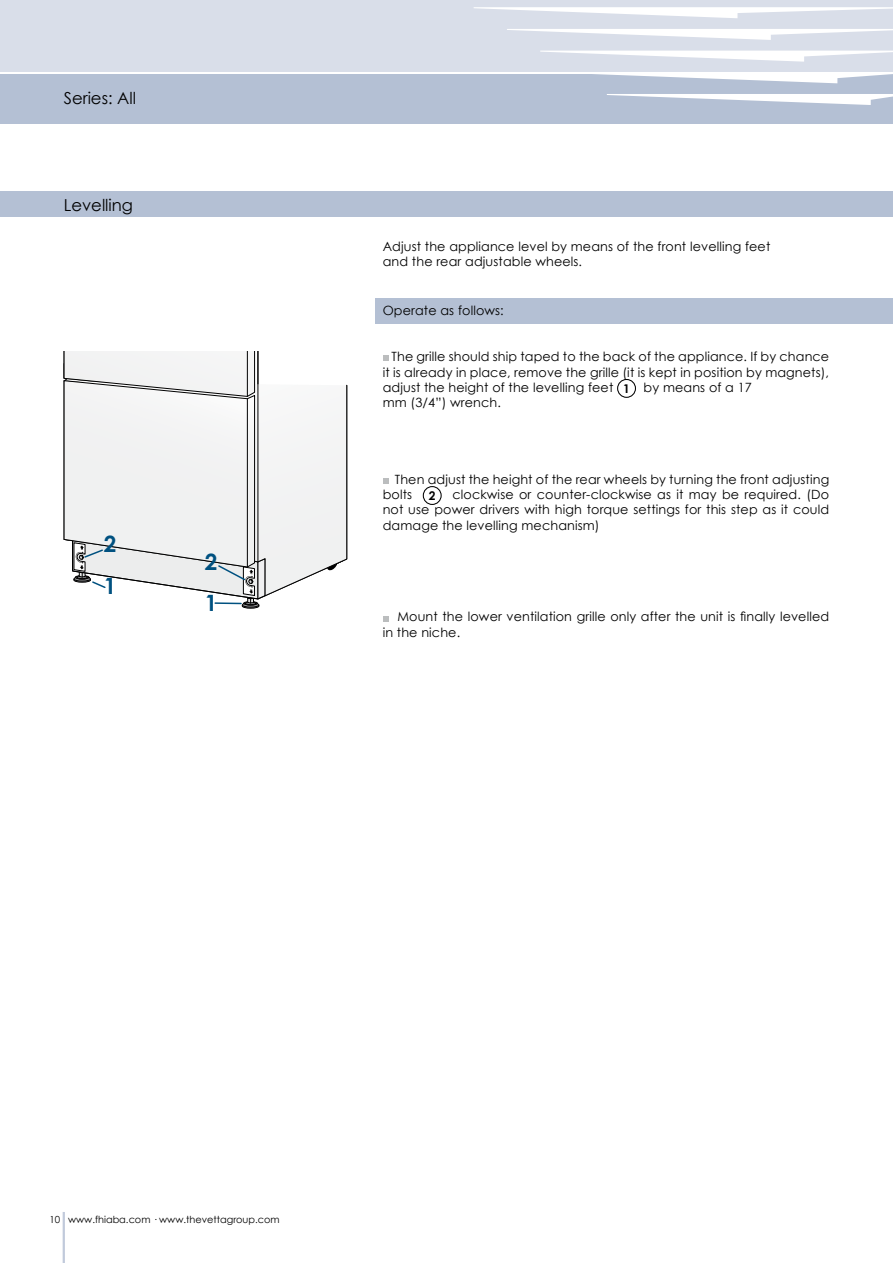
<style>
.page{position:relative;width:893px;height:1263px;background:#fff}
.page>*{position:absolute;margin:0;border:0;box-sizing:border-box;transform-origin:0 0}
.t1{font:700 22.5px "Century Gothic";color:#005180}
.t2{font:16.5px "Century Gothic";color:#000}
.t3{font:12.75px/15.3px "Century Gothic";letter-spacing:.01em;color:#000}
.t4{font:700 12px "Century Gothic";color:#000}
.t5{font:9.75px "Century Gothic";color:#000}
</style>
<div class="page">
<div style="left:0;top:0;width:893px;height:72px;background:#d9dee9"></div>
<div style="left:0;top:72px;width:893px;height:51px;background:#b4c0d4"></div>
<hr style="left:0;top:72px;width:893px;height:1px;background:#fff">
<svg style="left:474px;top:7px;width:419px;height:98px"></svg>
<hr style="left:63px;top:1212px;width:2px;height:51px;background:#c1cadb">
<div style="left:0;top:191px;width:893px;height:26px;background:#b4c0d4"></div>
<svg style="left:265px;top:384px;width:82px;height:212px"></svg>
<svg style="left:64px;top:351px;width:201px;height:258px"></svg>
<hr style="left:258px;top:351px;width:1px;height:211px;background:#000">
<div style="left:376px;top:299px;width:517px;height:25px;background:#b4c0d4"></div>
<svg style="left:383px;top:356px;width:5px;height:5px"></svg>
<div style="left:617px;top:379px;width:19px;height:19px;border:1px solid #000;border-radius:50%"></div>
<svg style="left:383px;top:478px;width:5px;height:6px"></svg>
<div style="left:423px;top:486px;width:19px;height:19px;border:1px solid #000;border-radius:50%"></div>
<svg style="left:383px;top:616px;width:5px;height:5px"></svg>
<p class="t2" style="left:64px;top:88px;width:74px">Series: All</p>
<p class="t2" style="left:64px;top:195px;width:71px">Levelling</p>
<h1 class="t1" style="left:104px;top:530px;width:14px">2</h1>
<h1 class="t1" style="left:104px;top:571px;width:14px">1</h1>
<h1 class="t1" style="left:205px;top:547px;width:14px">2</h1>
<h1 class="t1" style="left:205px;top:589px;width:14px">1</h1>
<p class="t3" style="left:383px;top:238px;width:389px">Adjust the appliance level by means of the front levelling feet and the rear adjustable wheels.</p>
<p class="t3" style="left:383px;top:303px;width:123px">Operate as follows:</p>
<p class="t3" style="left:383px;top:349px;width:448px;text-indent:9px">The grille should ship taped to the back of the appliance. If by chance it is already in place, remove the grille (it is kept in position by magnets), adjust the height of the levelling feet <sub>1</sub> by means of a 17<br>mm (3/4”) wrench.</p>
<p class="t3" style="left:383px;top:471px;width:448px;text-indent:12px">Then adjust the height of the rear wheels by turning the front adjusting bolts</p>
<p class="t3" style="left:383px;top:486px;width:448px;text-align:justify;text-indent:70px">clockwise or counter-clockwise as it may be required. (Do not use power drivers with high torque settings for this step as it could damage the levelling mechanism)</p>
<p class="t4" style="left:429px;top:488px;width:8px">2</p>
<p class="t3" style="left:383px;top:609px;width:448px;text-indent:15px">Mount the lower ventilation grille only after the unit is finally levelled in the niche.</p>
<p class="t5" style="left:49px;top:1213px;width:12px">10</p>
<p class="t5" style="left:68px;top:1213px;width:213px">www.fhiaba.com · www.thevettagroup.com</p>
</div>
